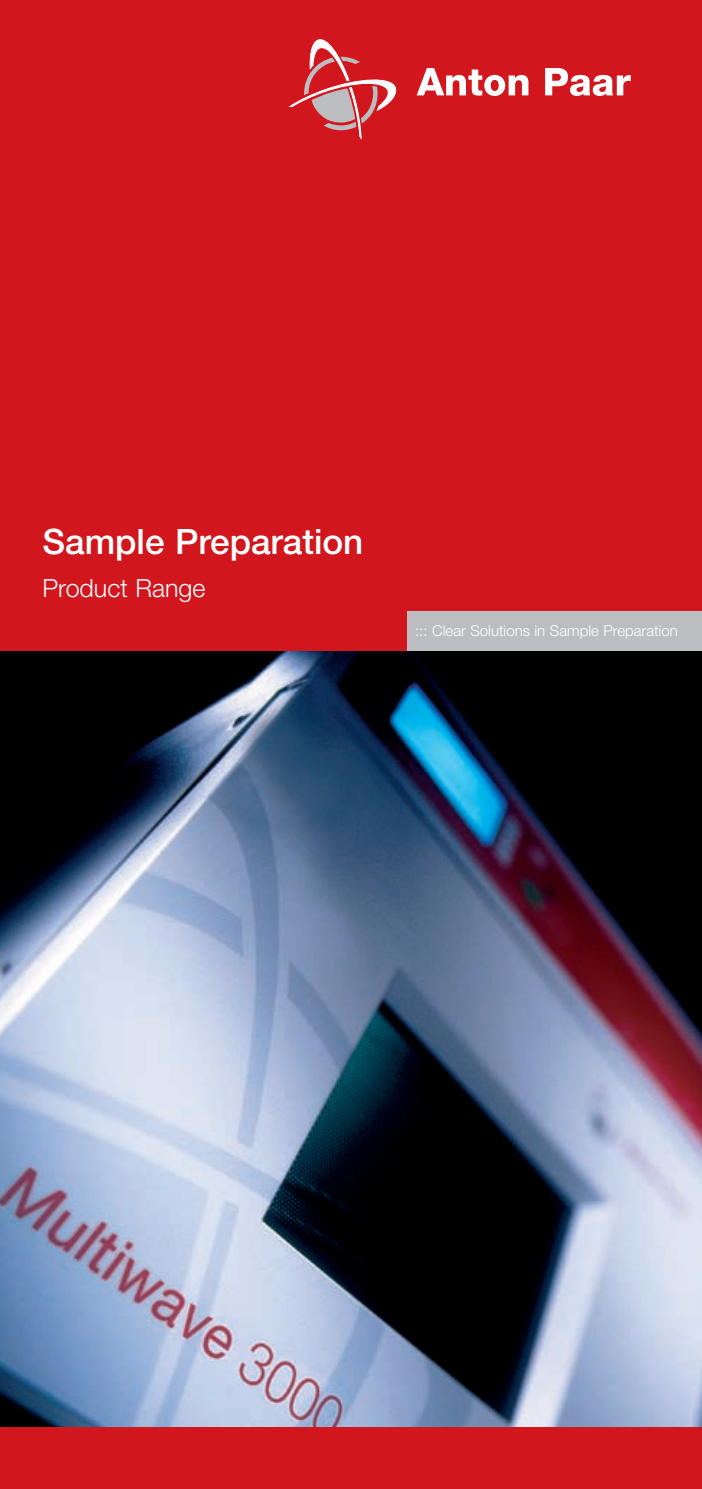
<style>
.page{position:relative;width:702px;height:1489px;background:#fff}
.page>*{position:absolute;margin:0;border:0;box-sizing:border-box;transform-origin:0 0}
.t1{font:500 35px "Helvetica Neue LT";color:#fff}
.t2{font:300 25px "Helvetica Neue LT";color:#fff}
.t3{font:300 15px "Helvetica Neue LT";color:#fff}
</style>
<div class="page">
<img style="left:0;top:650px;width:702px;height:777px">
<div style="left:0;top:0;width:702px;height:650px;background:#d2161e"></div>
<svg style="left:289px;top:39px;width:108px;height:100px"></svg>
<svg style="left:416px;top:68px;width:112px;height:28px"></svg>
<svg style="left:545px;top:68px;width:85px;height:28px"></svg>
<div style="left:407px;top:611px;width:295px;height:39px;background:#bcbdc0"></div>
<div style="left:0;top:1427px;width:702px;height:61px;background:#d2161e"></div>
<h1 class="t1" style="left:43px;top:521px;width:322px">Sample Preparation</h1>
<h2 class="t2" style="left:43px;top:572px;width:164px">Product Range</h2>
<p class="t3" style="left:415px;top:621px;width:264px">::: Clear Solutions in Sample Preparation</p>
</div>
